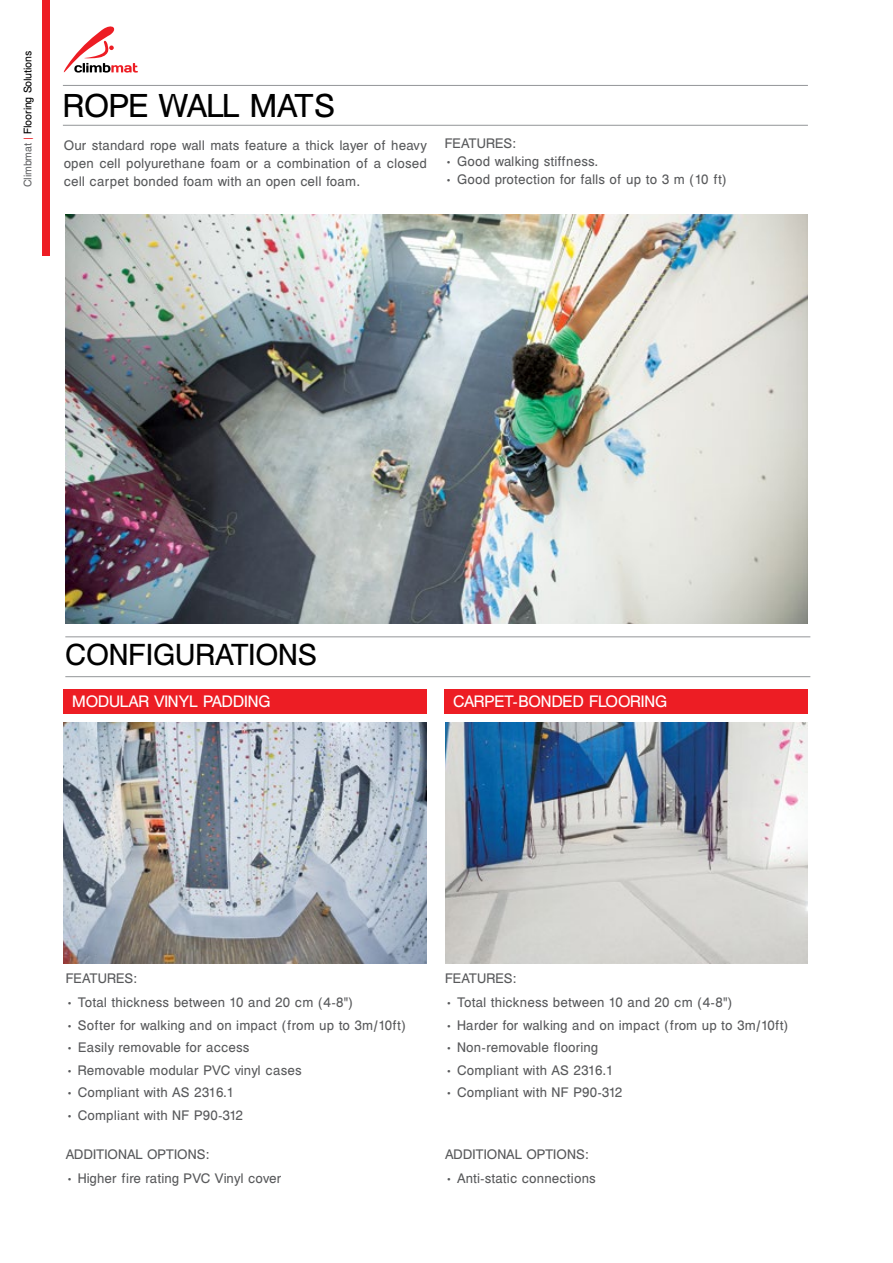
<style>
.page{position:relative;width:893px;height:1263px;background:#fff}
.page>*{position:absolute;margin:0;border:0;box-sizing:border-box;transform-origin:0 0}
.t1{font:36px "Helen Bg";letter-spacing:-.02em;color:#000}
.t2{font:33px "Helen Bg";color:#000}
.t3{font:18px "Helen Bg";letter-spacing:-.01em;color:#fff}
.t4{font:15px/18px "Helen Bg";letter-spacing:.01em;color:#58595b;text-align:justify}
.t5{font:12px "Helen Bg";letter-spacing:-.01em;color:#000}
.s1{color:#636466}
.s2{color:#ed1d24}
</style>
<div class="page">
<div style="left:42px;top:0;width:8px;height:256px;background:#ed1d24"></div>
<svg style="left:63px;top:26px;width:75px;height:47px"></svg>
<img style="left:65px;top:215px;width:743px;height:409px">
<hr style="left:63px;top:125px;width:745px;height:1px;background:#939598">
<hr style="left:63px;top:85px;width:745px;height:1px;background:#939598">
<hr style="left:65px;top:676px;width:745px;height:1px;background:#939598">
<hr style="left:65px;top:636px;width:745px;height:1px;background:#939598">
<div style="left:64px;top:689px;width:363px;height:25px;background:#ed1d24"></div>
<div style="left:445px;top:689px;width:363px;height:25px;background:#ed1d24"></div>
<img style="left:64px;top:722px;width:363px;height:242px">
<img style="left:445px;top:722px;width:362px;height:242px">
<p class="t5" style="left:23px;top:187px;width:138px;rotate:-90deg"><span class="s1">Climbmat</span> <span class="s2">|</span> Flooring Solutions</p>
<h1 class="t1" style="left:63px;top:92px;width:274px">ROPE WALL MATS</h1>
<p class="t4" style="left:64px;top:138px;width:365px">Our standard rope wall mats feature a thick layer of heavy open cell polyurethane foam or a combination of a closed cell carpet bonded foam with an open cell foam.</p>
<p class="t4" style="left:445px;top:135px;width:73px">FEATURES:</p>
<p class="t4" style="left:445px;top:153px;width:155px">• Good walking stiffness.</p>
<p class="t4" style="left:445px;top:171px;width:283px">• Good protection for falls of up to 3 m (10 ft)</p>
<h2 class="t2" style="left:65px;top:642px;width:253px">CONFIGURATIONS</h2>
<p class="t3" style="left:72px;top:695px;width:200px">MODULAR VINYL PADDING</p>
<p class="t3" style="left:453px;top:695px;width:216px">CARPET-BONDED FLOORING</p>
<p class="t4" style="left:66px;top:970px;width:73px">FEATURES:</p>
<p class="t4" style="left:66px;top:994px;width:289px">• Total thickness between 10 and 20 cm (4-8")</p>
<p class="t4" style="left:66px;top:1017px;width:342px">• Softer for walking and on impact (from up to 3m/10ft)</p>
<p class="t4" style="left:66px;top:1039px;width:185px">• Easily removable for access</p>
<p class="t4" style="left:66px;top:1062px;width:238px">• Removable modular PVC vinyl cases</p>
<p class="t4" style="left:66px;top:1084px;width:170px">• Compliant with AS 2316.1</p>
<p class="t4" style="left:66px;top:1107px;width:179px">• Compliant with NF P90-312</p>
<p class="t4" style="left:66px;top:1146px;width:145px">ADDITIONAL OPTIONS:</p>
<p class="t4" style="left:66px;top:1170px;width:217px">• Higher fire rating PVC Vinyl cover</p>
<p class="t4" style="left:445px;top:970px;width:73px">FEATURES:</p>
<p class="t4" style="left:445px;top:994px;width:289px">• Total thickness between 10 and 20 cm (4-8")</p>
<p class="t4" style="left:445px;top:1017px;width:345px">• Harder for walking and on impact (from up to 3m/10ft)</p>
<p class="t4" style="left:445px;top:1039px;width:155px">• Non-removable flooring</p>
<p class="t4" style="left:445px;top:1062px;width:170px">• Compliant with AS 2316.1</p>
<p class="t4" style="left:445px;top:1084px;width:179px">• Compliant with NF P90-312</p>
<p class="t4" style="left:445px;top:1146px;width:145px">ADDITIONAL OPTIONS:</p>
<p class="t4" style="left:445px;top:1170px;width:152px">• Anti-static connections</p>
</div>
